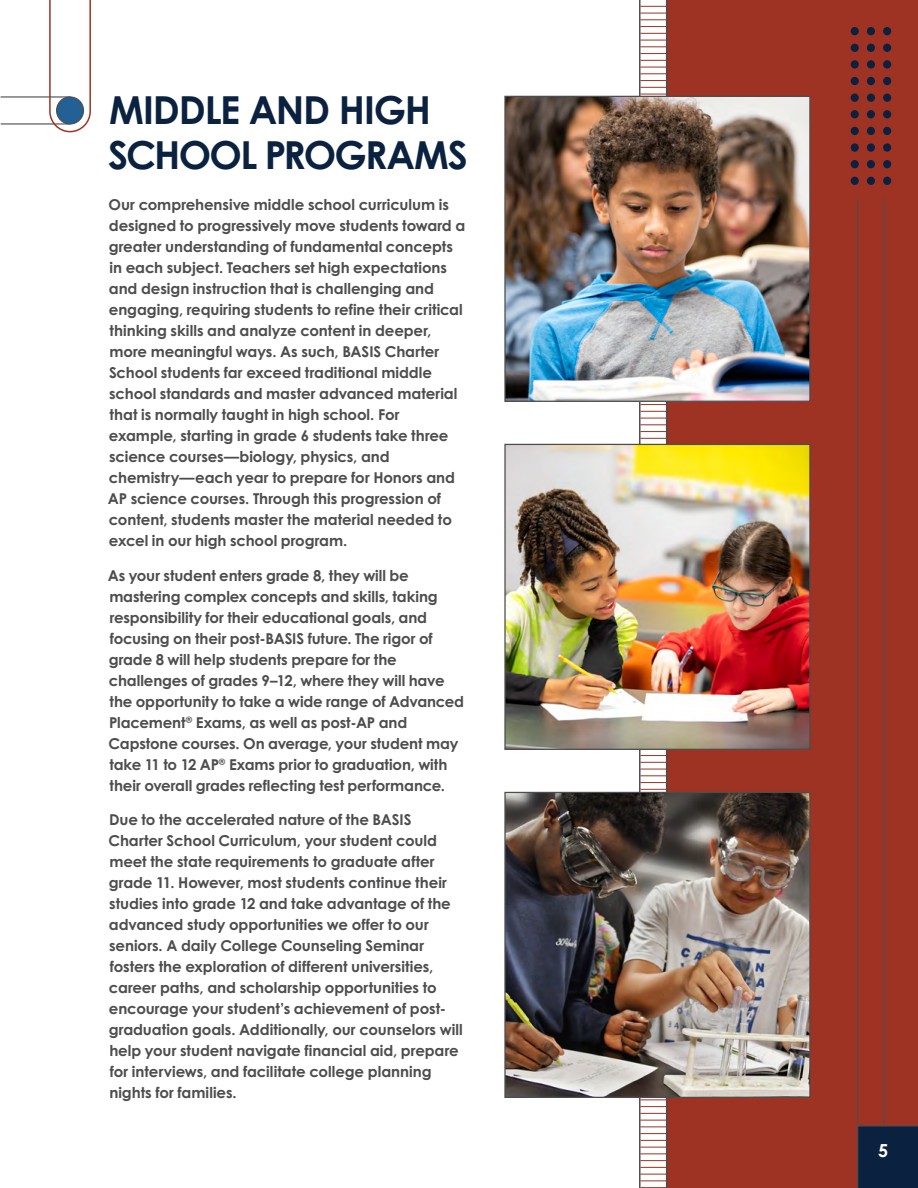
<style>
.page{position:relative;width:918px;height:1188px;background:#fff}
.page>*{position:absolute;margin:0;border:0;box-sizing:border-box;transform-origin:0 0}
.Programs_Headline{font:700 38.7px/45px "Century Gothic Std";letter-spacing:-.04em;color:#0a2240}
.t1{font:700 18px "Century Gothic Std";color:#fff}
.Programs_Intro_Paragraph{font:700 15px/21px "Century Gothic Std";letter-spacing:-.005em;color:#4d4d4f}
</style>
<div class="page">
<div style="left:666px;top:0;width:252px;height:1188px;background:#9e3223"></div>
<svg style="left:641px;top:438px;width:25px;height:1px"></svg>
<svg style="left:641px;top:431px;width:25px;height:1px"></svg>
<svg style="left:641px;top:418px;width:25px;height:7px"></svg>
<svg style="left:641px;top:411px;width:25px;height:1px"></svg>
<svg style="left:641px;top:404px;width:25px;height:1px"></svg>
<svg style="left:641px;top:94px;width:25px;height:2px"></svg>
<svg style="left:641px;top:87px;width:25px;height:1px"></svg>
<svg style="left:641px;top:80px;width:25px;height:1px"></svg>
<svg style="left:641px;top:67px;width:25px;height:7px"></svg>
<svg style="left:641px;top:60px;width:25px;height:1px"></svg>
<svg style="left:641px;top:53px;width:25px;height:1px"></svg>
<svg style="left:641px;top:40px;width:25px;height:7px"></svg>
<svg style="left:641px;top:33px;width:25px;height:1px"></svg>
<svg style="left:641px;top:26px;width:25px;height:1px"></svg>
<svg style="left:641px;top:13px;width:25px;height:7px"></svg>
<svg style="left:641px;top:6px;width:25px;height:1px"></svg>
<svg style="left:641px;top:789px;width:25px;height:1px"></svg>
<svg style="left:641px;top:782px;width:25px;height:1px"></svg>
<svg style="left:641px;top:769px;width:25px;height:7px"></svg>
<svg style="left:641px;top:762px;width:25px;height:1px"></svg>
<svg style="left:641px;top:755px;width:25px;height:1px"></svg>
<svg style="left:641px;top:1187px;width:25px;height:1px"></svg>
<svg style="left:641px;top:1174px;width:25px;height:7px"></svg>
<svg style="left:641px;top:1167px;width:25px;height:1px"></svg>
<svg style="left:641px;top:1160px;width:25px;height:1px"></svg>
<svg style="left:641px;top:1147px;width:25px;height:7px"></svg>
<svg style="left:641px;top:1140px;width:25px;height:1px"></svg>
<svg style="left:641px;top:1133px;width:25px;height:1px"></svg>
<svg style="left:641px;top:1120px;width:25px;height:7px"></svg>
<svg style="left:641px;top:1113px;width:25px;height:1px"></svg>
<svg style="left:641px;top:1106px;width:25px;height:1px"></svg>
<svg style="left:641px;top:1098px;width:25px;height:2px"></svg>
<hr style="left:666px;top:0;width:1px;height:1188px;background:#4d4d4f">
<hr style="left:639px;top:0;width:2px;height:1188px;background:#4d4d4f">
<img style="left:506px;top:794px;width:303px;height:302px">
<div style="left:504px;top:792px;width:307px;height:306px;border:1px solid #4d4d4f"></div>
<img style="left:506px;top:98px;width:303px;height:302px">
<div style="left:504px;top:96px;width:307px;height:306px;border:1px solid #4d4d4f"></div>
<img style="left:506px;top:446px;width:303px;height:302px">
<div style="left:504px;top:444px;width:307px;height:306px;border:1px solid #4d4d4f"></div>
<hr style="left:1px;top:96px;width:69px;height:2px;background:#4d4d4f">
<hr style="left:1px;top:123px;width:69px;height:2px;background:#4d4d4f">
<svg style="left:48px;top:0;width:43px;height:133px"></svg>
<hr style="left:0;top:0;width:1px;height:1188px;background:#236093">
<hr style="left:884px;top:198px;width:1px;height:990px;background:#4d4d4f">
<hr style="left:857px;top:198px;width:1px;height:990px;background:#4d4d4f">
<div style="left:851px;top:27px;width:8px;height:8px;background:#0a2240;border-radius:50%"></div>
<div style="left:851px;top:44px;width:8px;height:8px;background:#0a2240;border-radius:50%"></div>
<div style="left:851px;top:60px;width:8px;height:9px;background:#0a2240;border-radius:50%"></div>
<div style="left:851px;top:77px;width:8px;height:8px;background:#0a2240;border-radius:50%"></div>
<div style="left:851px;top:94px;width:8px;height:8px;background:#0a2240;border-radius:50%"></div>
<div style="left:851px;top:110px;width:8px;height:8px;background:#0a2240;border-radius:50%"></div>
<div style="left:851px;top:127px;width:8px;height:8px;background:#0a2240;border-radius:50%"></div>
<div style="left:851px;top:143px;width:8px;height:9px;background:#0a2240;border-radius:50%"></div>
<div style="left:851px;top:160px;width:8px;height:8px;background:#0a2240;border-radius:50%"></div>
<div style="left:851px;top:177px;width:8px;height:8px;background:#0a2240;border-radius:50%"></div>
<div style="left:867px;top:27px;width:8px;height:8px;background:#0a2240;border-radius:50%"></div>
<div style="left:867px;top:44px;width:8px;height:8px;background:#0a2240;border-radius:50%"></div>
<div style="left:867px;top:60px;width:8px;height:9px;background:#0a2240;border-radius:50%"></div>
<div style="left:867px;top:77px;width:8px;height:8px;background:#0a2240;border-radius:50%"></div>
<div style="left:867px;top:94px;width:8px;height:8px;background:#0a2240;border-radius:50%"></div>
<div style="left:867px;top:110px;width:8px;height:8px;background:#0a2240;border-radius:50%"></div>
<div style="left:867px;top:127px;width:8px;height:8px;background:#0a2240;border-radius:50%"></div>
<div style="left:867px;top:143px;width:8px;height:9px;background:#0a2240;border-radius:50%"></div>
<div style="left:867px;top:160px;width:8px;height:8px;background:#0a2240;border-radius:50%"></div>
<div style="left:867px;top:177px;width:8px;height:8px;background:#0a2240;border-radius:50%"></div>
<div style="left:883px;top:27px;width:8px;height:8px;background:#0a2240;border-radius:50%"></div>
<div style="left:883px;top:44px;width:8px;height:8px;background:#0a2240;border-radius:50%"></div>
<div style="left:883px;top:60px;width:8px;height:9px;background:#0a2240;border-radius:50%"></div>
<div style="left:883px;top:77px;width:8px;height:8px;background:#0a2240;border-radius:50%"></div>
<div style="left:883px;top:94px;width:8px;height:8px;background:#0a2240;border-radius:50%"></div>
<div style="left:883px;top:110px;width:8px;height:8px;background:#0a2240;border-radius:50%"></div>
<div style="left:883px;top:127px;width:8px;height:8px;background:#0a2240;border-radius:50%"></div>
<div style="left:883px;top:143px;width:8px;height:9px;background:#0a2240;border-radius:50%"></div>
<div style="left:883px;top:160px;width:8px;height:8px;background:#0a2240;border-radius:50%"></div>
<div style="left:883px;top:177px;width:8px;height:8px;background:#0a2240;border-radius:50%"></div>
<div style="left:858px;top:1125px;width:60px;height:63px;background:#0a2240"></div>
<h1 class="Programs_Headline" style="left:108px;top:87px;width:361px">MIDDLE AND HIGH<br>SCHOOL PROGRAMS</h1>
<h2 class="Programs_Intro_Paragraph" style="left:108px;top:194px;width:359px">Our comprehensive middle school curriculum is designed to progressively move students toward a greater understanding of fundamental concepts in each subject. Teachers set high expectations and design instruction that is challenging and engaging, requiring students to refine their critical thinking skills and analyze content in deeper, more meaningful ways. As such, BASIS Charter School students far exceed traditional middle school standards and master advanced material that is normally taught in high school. For example, starting in grade 6 students take three science courses—biology, physics, and chemistry—each year to prepare for Honors and AP science courses. Through this progression of content, students master the material needed to excel in our high school program.</h2>
<h2 class="Programs_Intro_Paragraph" style="left:108px;top:565px;width:358px">As your student enters grade 8, they will be mastering complex concepts and skills, taking responsibility for their educational goals, and focusing on their post-BASIS future. The rigor of grade 8 will help students prepare for the challenges of grades 9–12, where they will have the opportunity to take a wide range of Advanced Placement<sup>®</sup> Exams, as well as post-AP and Capstone courses. On average, your student may take 11 to 12 AP<sup>®</sup> Exams prior to graduation, with their overall grades reflecting test performance.</h2>
<h2 class="Programs_Intro_Paragraph" style="left:109px;top:809px;width:356px">Due to the accelerated nature of the BASIS Charter School Curriculum, your student could meet the state requirements to graduate after grade 11. However, most students continue their studies into grade 12 and take advantage of the advanced study opportunities we offer to our seniors. A daily College Counseling Seminar fosters the exploration of different universities, career paths, and scholarship opportunities to encourage your student’s achievement of post&shy;graduation goals. Additionally, our counselors will help your student navigate financial aid, prepare for interviews, and facilitate college planning nights for families.</h2>
<p class="t1" style="left:878px;top:1139px;width:12px">5</p>
</div>
